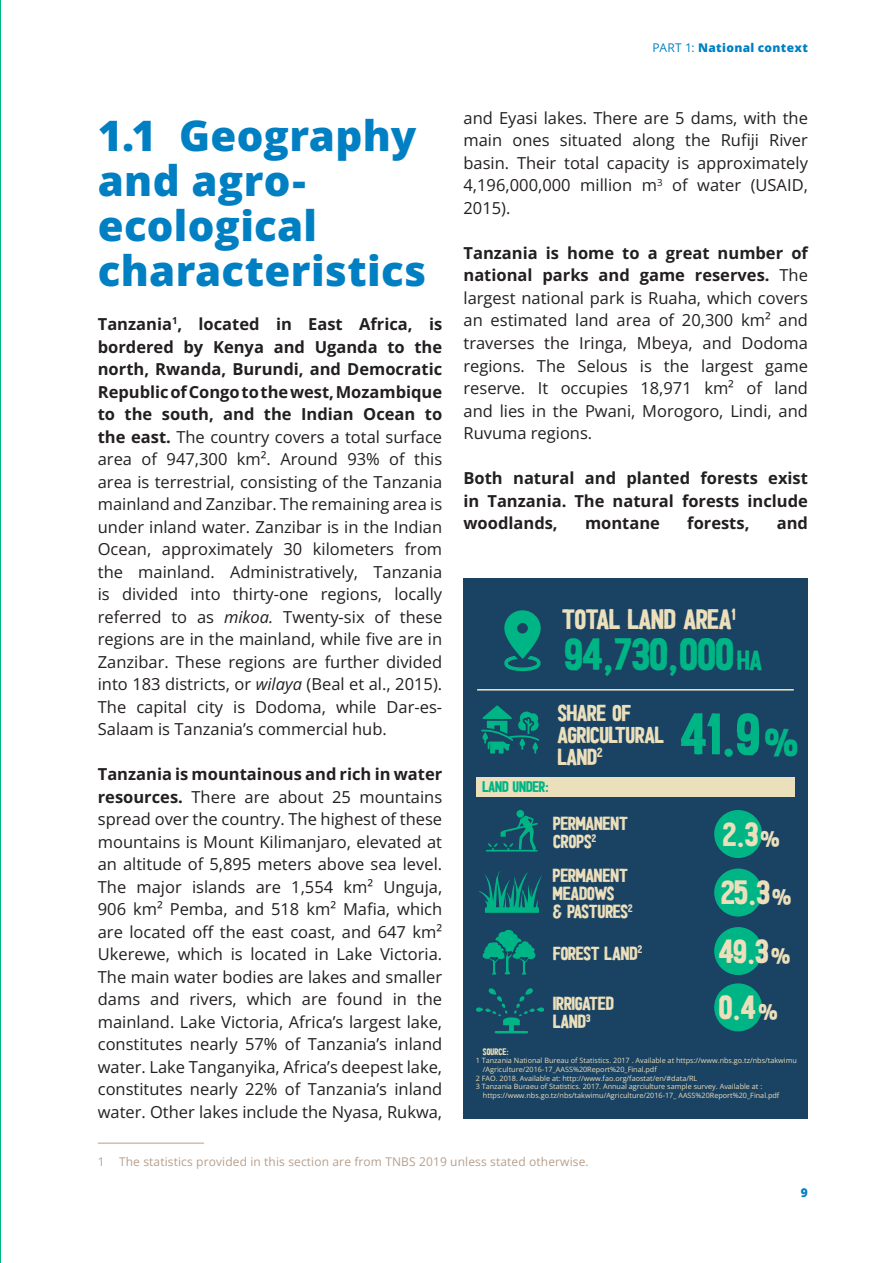
<style>
.page{position:relative;width:893px;height:1263px;background:#fff}
.page>*{position:absolute;margin:0;border:0;box-sizing:border-box;transform-origin:0 0}
.t1{font:58.5px "HALDEN PAINTED SOLID";color:#00b585}
.t2{font:44.7px "HALDEN PAINTED SOLID";color:#00b585}
.t3{font:800 42px/45px "Open Sans";letter-spacing:.01em;color:#0080c3}
.t4{font:33.15px/58.7px "HALDEN PAINTED SOLID";color:#ecdfbb}
.t5{font:27.6px "HALDEN PAINTED SOLID";color:#ecdfbb}
.t6{font:22.65px/21.8px "HALDEN PAINTED SOLID";color:#ecdfbb}
.t7{font:18.6px/17.9px "HALDEN PAINTED SOLID";color:#ecdfbb}
.t8{font:16.5px/22.5px "Open Sans";color:#231f20;text-align:justify}
.t9{font:700 16.5px/22.5px "Open Sans";color:#231f20;text-align:justify}
.t10{font:15.15px "HALDEN PAINTED SOLID";color:#00b585}
.t11{font:12px "Open Sans";letter-spacing:.01em;color:#b79f8d}
.t12{font:800 12px "Open Sans";letter-spacing:.03em;color:#0080c3}
.t13{font:9.3px "HALDEN PAINTED SOLID";color:#ecdfbb}
.t14{font:7.2px "Open Sans";color:#ecdfbb}
.s1{font-weight:400}
.s2{font-weight:700}
.s3{font-style:italic}
.s4{font-size:27.3px}
.s5{font-size:35.7px}
.s6{font-size:20.25px}
</style>
<div class="page">
<hr style="left:0;top:0;width:1px;height:1263px;background:#00b585">
<hr style="left:98px;top:1143px;width:106px;height:1px;background:#b79f8d">
<div style="left:463px;top:578px;width:345px;height:540px;background:#1a4262"></div>
<svg style="left:504px;top:610px;width:37px;height:61px"></svg>
<div style="left:476px;top:777px;width:318px;height:19px;background:#ecdfbb"></div>
<hr style="left:477px;top:689px;width:317px;height:1px;background:#ecdfbb">
<svg style="left:481px;top:705px;width:58px;height:49px"></svg>
<svg style="left:479px;top:871px;width:63px;height:42px"></svg>
<svg style="left:486px;top:815px;width:52px;height:36px"></svg>
<div style="left:516px;top:810px;width:8px;height:8px;background:#00b585;border-radius:50%"></div>
<svg style="left:482px;top:930px;width:54px;height:45px"></svg>
<div style="left:714px;top:810px;width:48px;height:48px;background:#00b585;border-radius:50%"></div>
<div style="left:714px;top:868px;width:48px;height:48px;background:#00b585;border-radius:50%"></div>
<div style="left:714px;top:927px;width:48px;height:48px;background:#00b585;border-radius:50%"></div>
<div style="left:714px;top:983px;width:48px;height:48px;background:#00b585;border-radius:50%"></div>
<svg style="left:476px;top:988px;width:68px;height:45px"></svg>
<p class="t12" style="left:652px;top:40px;width:157px"><span class="s1">PART 1:</span> National context</p>
<p class="t8" style="left:463px;top:106px;width:346px">and Eyasi lakes. There are 5 dams, with the main ones situated along the Rufiji River basin. Their total capacity is approximately 4,196,000,000 million m<sup>3</sup> of water (USAID, 2015).</p>
<p class="t8" style="left:463px;top:241px;width:346px"><span class="s2">Tanzania is home to a great number of national parks and game reserves.</span> The largest national park is Ruaha, which covers an estimated land area of 20,300 km² and traverses the Iringa, Mbeya, and Dodoma regions. The Selous is the largest game reserve. It occupies 18,971 km² of land and lies in the Pwani, Morogoro, Lindi, and Ruvuma regions.</p>
<p class="t9" style="left:463px;top:466px;width:346px">Both natural and planted forests exist in Tanzania. The natural forests include woodlands,</p>
<h3 class="t3" style="left:98px;top:112px;width:330px">1.1 Geography and agro&shy;ecological characteristics</h3>
<p class="t8" style="left:98px;top:312px;width:346px"><span class="s2">Tanzania</span><sup>1</sup><span class="s2">, located in East Africa, is bordered by Kenya and Uganda to the north, Rwanda, Burundi, and Democratic Republic of Congo to the west, Mozambique to the south, and the Indian Ocean to the east.</span> The country covers a total surface area of 947,300 km². Around 93% of this area is terrestrial, consisting of the Tanzania mainland and Zanzibar. The remaining area is under inland water. Zanzibar is in the Indian Ocean, approximately 30 kilometers from the mainland. Administratively, Tanzania is divided into thirty-one regions, locally referred to as <span class="s3">mikoa.</span> Twenty-six of these regions are in the mainland, while five are in Zanzibar. These regions are further divided into 183 districts, or <span class="s3">wilaya</span> (Beal et al., 2015).<br>The capital city is Dodoma, while Dar-es-Salaam is Tanzania’s commercial hub.</p>
<p class="t8" style="left:98px;top:762px;width:346px"><span class="s2">Tanzania is mountainous and rich in water resources.</span> There are about 25 mountains spread over the country. The highest of these mountains is Mount Kilimanjaro, elevated at an altitude of 5,895 meters above sea level.<br>The major islands are 1,554 km² Unguja, 906 km² Pemba, and 518 km² Mafia, which are located off the east coast, and 647 km²<br>Ukerewe, which is located in Lake Victoria.<br>The main water bodies are lakes and smaller dams and rivers, which are found in the mainland. Lake Victoria, Africa’s largest lake, constitutes nearly 57% of Tanzania’s inland water. Lake Tanganyika, Africa’s deepest lake, constitutes nearly 22% of Tanzania’s inland water. Other lakes include the Nyasa, Rukwa,</p>
<p class="t11" style="left:98px;top:1153px;width:492px">1 The statistics provided in this section are from TNBS 2019 unless stated otherwise.</p>
<p class="t9" style="left:585px;top:511px;width:76px">montane</p>
<p class="t9" style="left:687px;top:511px;width:64px">forests,</p>
<p class="t9" style="left:777px;top:511px;width:33px">and</p>
<h3 class="t5" style="left:563px;top:601px;width:174px">TOTAL LAND AREA<sup>1</sup></h3>
<h2 class="t2" style="left:565px;top:625px;width:199px">94,730,000 <span class="s4">HA</span></h2>
<h1 class="t1" style="left:680px;top:695px;width:119px">41.9<span class="s5">%</span></h1>
<h3 class="t6" style="left:558px;top:701px;width:107px">SHARE OF<br>AGRICULTURAL<br>LAND<sup>2</sup></h3>
<p class="t10" style="left:482px;top:777px;width:68px">LAND UNDER:</p>
<p class="t7" style="left:553px;top:814px;width:76px">PERMANENT<br>CROPS<sup>2</sup></p>
<p class="t7" style="left:553px;top:866px;width:81px">PERMANENT<br>MEADOWS<br>&amp; PASTURES<sup>2</sup></p>
<p class="t7" style="left:553px;top:943px;width:91px">FOREST LAND<sup>2</sup></p>
<h3 class="t4" style="left:719px;top:803px;width:74px">2.3<span class="s6">%<br></span>25.3<span class="s6">%<br></span>49.3<span class="s6">%</span></h3>
<p class="t7" style="left:553px;top:994px;width:63px">IRRIGATED<br>LAND<sup>3</sup></p>
<h3 class="t4" style="left:719px;top:977px;width:61px">0.4<span class="s6">%</span></h3>
<p class="t13" style="left:483px;top:1045px;width:27px">SOURCE:</p>
<p class="t14" style="left:476px;top:1056px;width:323px">1 Tanzania National Bureau of Statistics. 2017 . Available at https://www.nbs.go.tz/nbs/takwimu</p>
<p class="t14" style="left:483px;top:1064px;width:175px">/Agriculture/2016-17_AASS%20Report%20_Final.pdf</p>
<p class="t14" style="left:476px;top:1073px;width:223px">2 FAO. 2018. Available at: http://www.fao.org/faostat/en/#data/RL</p>
<p class="t14" style="left:476px;top:1082px;width:288px">3 Tanzania Buraeu of Statistics. 2017. Annual agrciulture sample survey. Available at :</p>
<p class="t14" style="left:483px;top:1090px;width:298px">https://www.nbs.go.tz/nbs/takwimu/Agriculture/2016-17_ AASS%20Report%20_Final.pdf</p>
<p class="t12" style="left:801px;top:1184px;width:9px">9</p>
</div>
